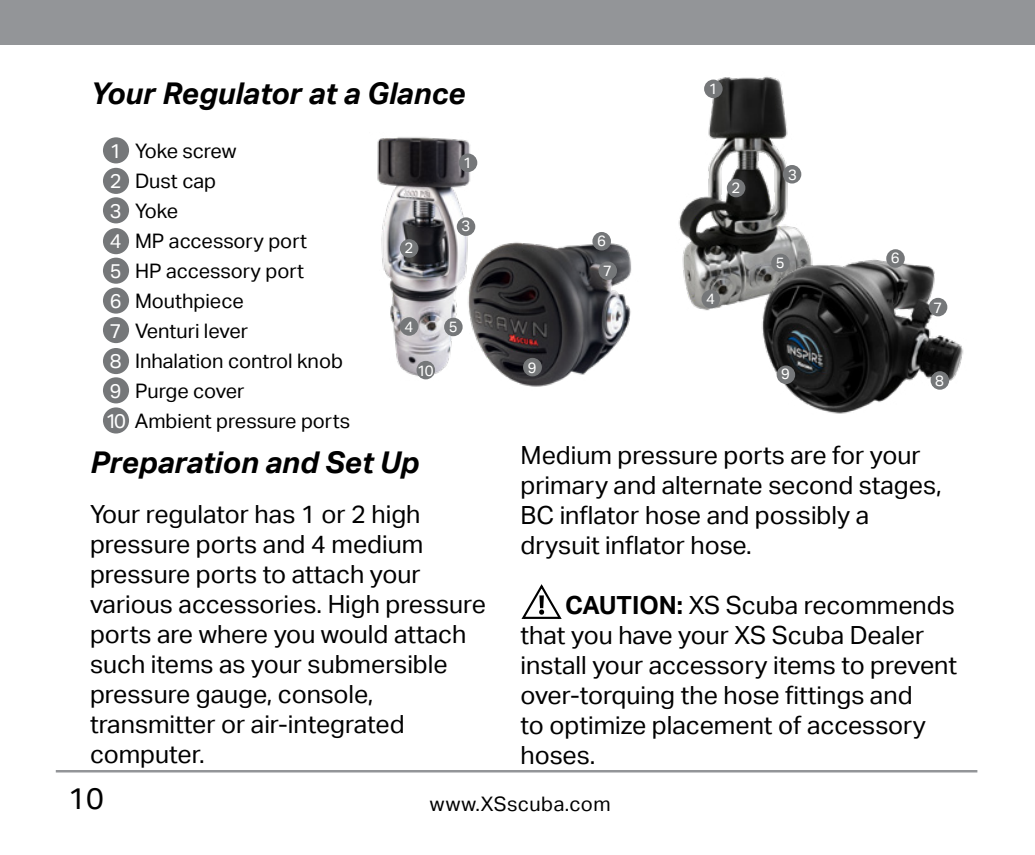
<style>
.page{position:relative;width:1035px;height:855px;background:#fff}
.page>*{position:absolute;margin:0;border:0;box-sizing:border-box;transform-origin:0 0}
.t1{font:italic 700 30px "Aktiv Grotesk";color:#000}
.t2{font:30px "Aktiv Grotesk";color:#000}
.t3{font:25px/30px "Aktiv Grotesk";color:#000}
.t4{font:20px/30px "Aktiv Grotesk";color:#000}
.t5{font:20px "Aktiv Grotesk";letter-spacing:.025em;color:#000}
.t6{font:15px "Aktiv Grotesk";color:#fff}
.s1{color:#fff}
.s2{font-weight:700}
</style>
<div class="page">
<hr style="left:56px;top:770px;width:921px;height:2px;background:#939598">
<img style="left:377px;top:137px;width:101px;height:243px">
<img style="left:460px;top:222px;width:172px;height:165px">
<img style="left:678px;top:76px;width:124px;height:235px">
<img style="left:738px;top:216px;width:226px;height:198px">
<div style="left:0;top:0;width:1035px;height:45px;background:#939598"></div>
<div style="left:103px;top:137px;width:26px;height:26px;background:#757779;border-radius:50%"></div>
<div style="left:103px;top:168px;width:26px;height:26px;background:#757779;border-radius:50%"></div>
<div style="left:103px;top:197px;width:26px;height:26px;background:#757779;border-radius:50%"></div>
<div style="left:103px;top:228px;width:26px;height:26px;background:#757779;border-radius:50%"></div>
<div style="left:103px;top:258px;width:26px;height:26px;background:#757779;border-radius:50%"></div>
<div style="left:103px;top:288px;width:26px;height:26px;background:#757779;border-radius:50%"></div>
<div style="left:103px;top:317px;width:26px;height:26px;background:#757779;border-radius:50%"></div>
<div style="left:103px;top:348px;width:26px;height:26px;background:#757779;border-radius:50%"></div>
<div style="left:103px;top:377px;width:26px;height:26px;background:#757779;border-radius:50%"></div>
<div style="left:103px;top:407px;width:26px;height:27px;background:#757779;border-radius:50%"></div>
<svg style="left:521px;top:584px;width:41px;height:35px"></svg>
<div style="left:704px;top:80px;width:19px;height:18px;background:#757779;border-radius:50%"></div>
<div style="left:459px;top:154px;width:18px;height:18px;background:#757779;border-radius:50%"></div>
<div style="left:457px;top:217px;width:18px;height:19px;background:#757779;border-radius:50%"></div>
<div style="left:783px;top:165px;width:18px;height:19px;background:#757779;border-radius:50%"></div>
<div style="left:400px;top:239px;width:18px;height:19px;background:#757779;border-radius:50%"></div>
<div style="left:400px;top:317px;width:18px;height:19px;background:#757779;border-radius:50%"></div>
<div style="left:417px;top:361px;width:18px;height:18px;background:#757779;border-radius:50%"></div>
<div style="left:444px;top:318px;width:19px;height:18px;background:#757779;border-radius:50%"></div>
<div style="left:523px;top:358px;width:19px;height:18px;background:#757779;border-radius:50%"></div>
<div style="left:777px;top:366px;width:18px;height:18px;background:#757779;border-radius:50%"></div>
<div style="left:598px;top:261px;width:19px;height:19px;background:#757779;border-radius:50%"></div>
<div style="left:727px;top:179px;width:18px;height:18px;background:#757779;border-radius:50%"></div>
<div style="left:702px;top:290px;width:18px;height:18px;background:#757779;border-radius:50%"></div>
<div style="left:771px;top:254px;width:19px;height:18px;background:#757779;border-radius:50%"></div>
<div style="left:929px;top:298px;width:18px;height:18px;background:#757779;border-radius:50%"></div>
<div style="left:931px;top:371px;width:18px;height:19px;background:#757779;border-radius:50%"></div>
<div style="left:592px;top:232px;width:19px;height:19px;background:#757779;border-radius:50%"></div>
<div style="left:886px;top:249px;width:19px;height:19px;background:#757779;border-radius:50%"></div>
<p class="t1" style="left:90px;top:76px;width:377px">Your Regulator at a Glance</p>
<p class="t4" style="left:105px;top:136px;width:246px"><span class="s1">1</span> Yoke screw<br><span class="s1">2</span> Dust cap<br><span class="s1">3</span> Yoke<br><span class="s1">4</span> MP accessory port<br><span class="s1">5</span> HP accessory port<br><span class="s1">6</span> Mouthpiece<br><span class="s1">7</span> Venturi lever<br><span class="s1">8</span> Inhalation control knob<br><span class="s1">9</span> Purge cover<br><span class="s1">10</span> Ambient pressure ports</p>
<p class="t6" style="left:404px;top:239px;width:10px">2</p>
<p class="t6" style="left:463px;top:154px;width:10px">1</p>
<p class="t6" style="left:461px;top:217px;width:10px">3</p>
<p class="t6" style="left:404px;top:318px;width:10px">4</p>
<p class="t6" style="left:417px;top:362px;width:18px">10</p>
<p class="t6" style="left:449px;top:318px;width:10px">5</p>
<p class="t1" style="left:90px;top:446px;width:331px">Preparation and Set Up</p>
<p class="t3" style="left:90px;top:500px;width:397px">Your regulator has 1 or 2 high pressure ports and 4 medium pressure ports to attach your various accessories. High pressure ports are where you would attach such items as your submersible pressure gauge, console, transmitter or air-integrated computer.</p>
<p class="t6" style="left:528px;top:359px;width:10px">9</p>
<p class="t6" style="left:597px;top:232px;width:10px">6</p>
<p class="t6" style="left:603px;top:262px;width:10px">7</p>
<p class="t6" style="left:709px;top:80px;width:10px">1</p>
<p class="t6" style="left:731px;top:179px;width:10px">2</p>
<p class="t6" style="left:706px;top:290px;width:10px">4</p>
<p class="t6" style="left:788px;top:166px;width:10px">3</p>
<p class="t6" style="left:776px;top:254px;width:10px">5</p>
<p class="t6" style="left:781px;top:366px;width:10px">9</p>
<p class="t6" style="left:891px;top:249px;width:10px">6</p>
<p class="t6" style="left:933px;top:299px;width:10px">7</p>
<p class="t6" style="left:935px;top:372px;width:10px">8</p>
<p class="t3" style="left:521px;top:440px;width:423px">Medium pressure ports are for your primary and alternate second stages,<br>BC inflator hose and possibly a drysuit inflator hose.</p>
<p class="t3" style="left:521px;top:590px;width:438px;text-indent:45px"><span class="s2">CAUTION:</span> XS Scuba recommends that you have your XS Scuba Dealer install your accessory items to prevent over-torquing the hose fittings and<br>to optimize placement of accessory hoses.</p>
<p class="t2" style="left:68px;top:781px;width:37px">10</p>
<p class="t5" style="left:430px;top:792px;width:182px">www.XSscuba.com</p>
</div>
